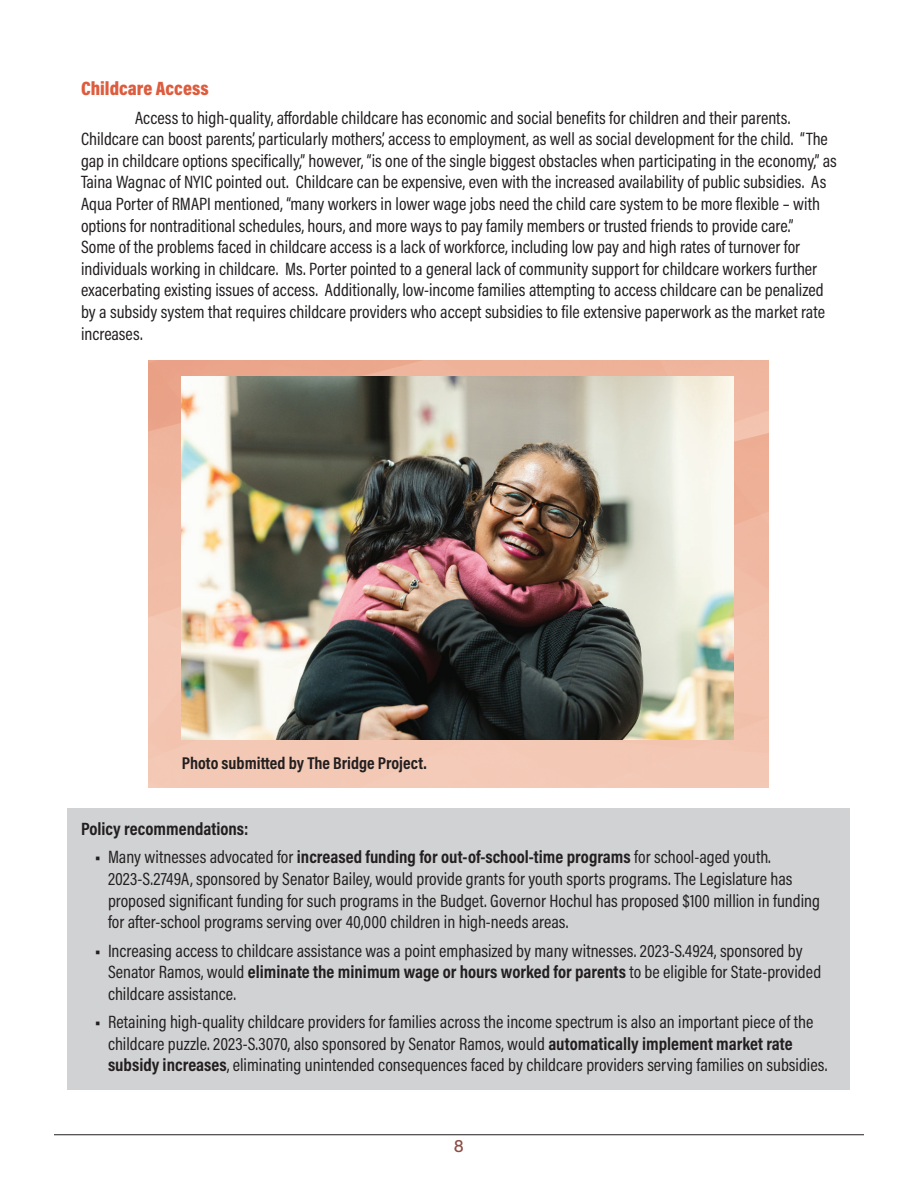
<style>
.page{position:relative;width:918px;height:1188px;background:#fff}
.page>*{position:absolute;margin:0;border:0;box-sizing:border-box;transform-origin:0 0}
.t1{font:900 19.5px "Acumin Pro Cond";color:#dd5c3e}
.t2{font:18px/21.6px "Acumin Pro Cond";color:#231f20}
.t3{font:700 18px "Acumin Pro Cond";color:#231f20}
.t4{font:500 18px "Acumin Pro";color:#8c4f46}
.t5{font:700 17.25px "Acumin Pro Cond";color:#231f20}
.s1{font-family:"Acumin Pro"}
.s2{font-weight:700}
</style>
<div class="page">
<hr style="left:54px;top:1134px;width:810px;height:1px;background:#231f20">
<img style="left:148px;top:361px;width:620px;height:427px">
<div style="left:68px;top:808px;width:782px;height:45px;background:#d1d2d4"></div>
<div style="left:68px;top:830px;width:782px;height:117px;background:#d1d2d4"></div>
<div style="left:68px;top:923px;width:782px;height:95px;background:#d1d2d4"></div>
<div style="left:68px;top:995px;width:782px;height:95px;background:#d1d2d4"></div>
<img style="left:182px;top:376px;width:551px;height:364px">
<p class="t1" style="left:81px;top:76px;width:129px">Childcare Access</p>
<p class="t2" style="left:81px;top:106px;width:757px;text-indent:54px">Access to high-quality, affordable childcare has economic and social benefits for children and their parents.<br>Childcare can boost parents’, particularly mothers’, access to employment, as well as social development for the child. “The gap in childcare options specifically,” however, “is one of the single biggest obstacles when participating in the economy,” as Taina Wagnac of NYIC pointed out. Childcare can be expensive, even with the increased availability of public subsidies. As Aqua Porter of RMAPI mentioned, “many workers in lower wage jobs need the child care system to be more flexible – with options for nontraditional schedules, hours, and more ways to pay family members or trusted friends to provide care.”<br>Some of the problems faced in childcare access is a lack of workforce, including low pay and high rates of turnover for individuals working in childcare. Ms. Porter pointed to a general lack of community support for childcare workers further exacerbating existing issues of access. Additionally, low-income families attempting to access childcare can be penalized by a subsidy system that requires childcare providers who accept subsidies to file extensive paperwork as the market rate increases.</p>
<p class="t5" style="left:182px;top:752px;width:247px">Photo submitted by The Bridge Project.</p>
<p class="t3" style="left:81px;top:817px;width:169px">Policy recommendations:</p>
<p class="t2" style="left:108px;top:846px;width:714px;text-indent:-14px"><span class="s1">•</span> Many witnesses advocated for <span class="s2">increased funding for out-of-school-time programs</span> for school-aged youth.<br>2023-S.2749A, sponsored by Senator Bailey, would provide grants for youth sports programs. The Legislature has proposed significant funding for such programs in the Budget. Governor Hochul has proposed $100 million in funding for after-school programs serving over 40,000 children in high-needs areas.</p>
<p class="t2" style="left:108px;top:939px;width:715px;text-indent:-14px"><span class="s1">•</span> Increasing access to childcare assistance was a point emphasized by many witnesses. 2023-S.4924, sponsored by<br>Senator Ramos, would <span class="s2">eliminate the minimum wage or hours worked for parents</span> to be eligible for State-provided childcare assistance.</p>
<p class="t2" style="left:108px;top:1011px;width:721px;text-indent:-14px"><span class="s1">•</span> Retaining high-quality childcare providers for families across the income spectrum is also an important piece of the childcare puzzle. 2023-S.3070, also sponsored by Senator Ramos, would <span class="s2">automatically implement market rate subsidy increases</span>, eliminating unintended consequences faced by childcare providers serving families on subsidies.</p>
<p class="t4" style="left:454px;top:1133px;width:12px">8</p>
</div>
